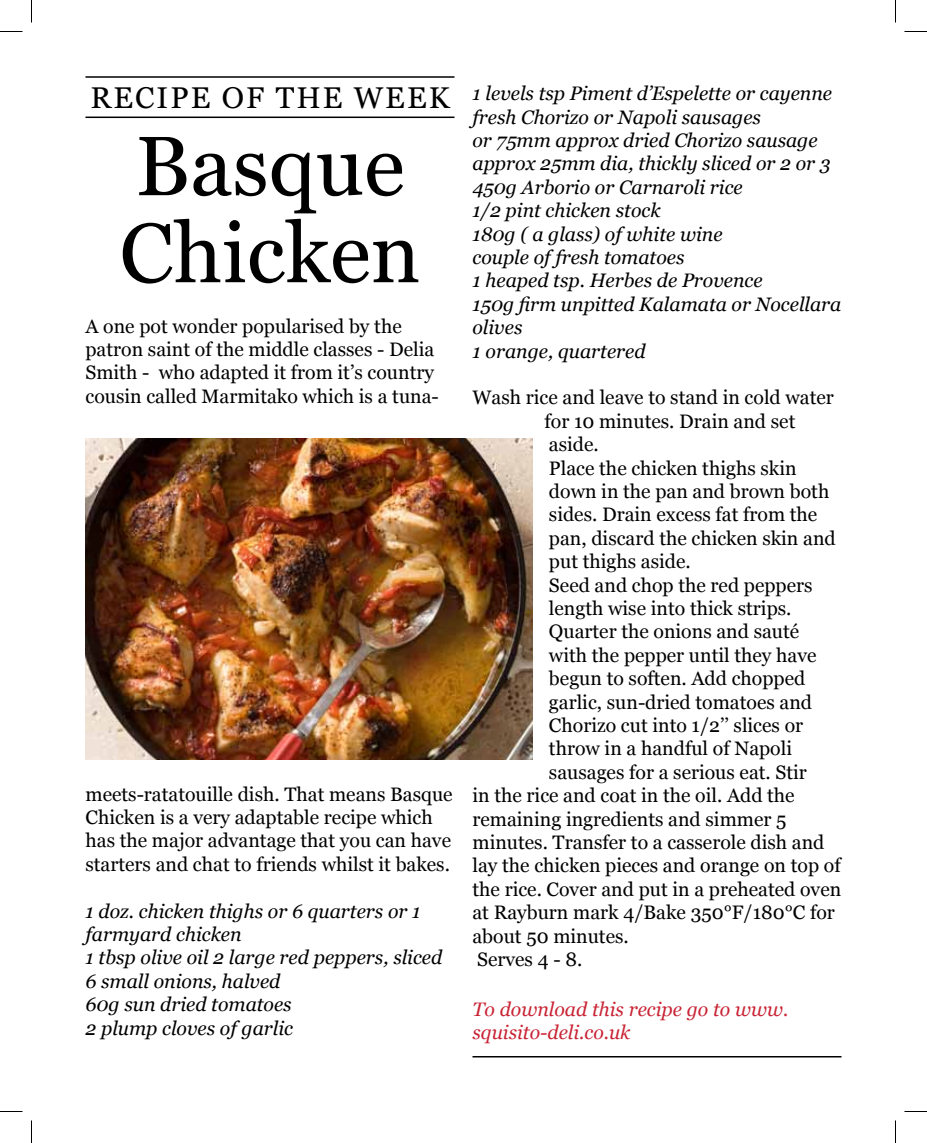
<style>
.page{position:relative;width:927px;height:1143px;background:#fff}
.page>*{position:absolute;margin:0;border:0;box-sizing:border-box;transform-origin:0 0}
.t1{font:84px/87px "Georgia";color:#000}
.t2{font:30px "Georgia";letter-spacing:.07em;color:#000}
.t3{font:19.5px/23.4px "Georgia";color:#000}
.t4{font:italic 19.5px/23.4px "Georgia";color:#000}
.t5{font:italic 19.5px/23.4px "Georgia";color:#c92435}
</style>
<div class="page">
<img style="left:86px;top:439px;width:447px;height:321px">
<hr style="left:86px;top:76px;width:368px;height:2px;background:#000">
<hr style="left:86px;top:117px;width:368px;height:1px;background:#000">
<hr style="left:472px;top:1056px;width:370px;height:2px;background:#000">
<svg style="left:0;top:31px;width:22px;height:1px"></svg>
<svg style="left:904px;top:31px;width:23px;height:1px"></svg>
<svg style="left:0;top:1111px;width:22px;height:1px"></svg>
<svg style="left:904px;top:1111px;width:23px;height:1px"></svg>
<svg style="left:31px;top:0;width:1px;height:22px"></svg>
<svg style="left:31px;top:1120px;width:1px;height:23px"></svg>
<svg style="left:895px;top:0;width:1px;height:22px"></svg>
<svg style="left:895px;top:1120px;width:1px;height:23px"></svg>
<h2 class="t2" style="left:90px;top:81px;width:361px">RECIPE OF THE WEEK</h2>
<h1 class="t1" style="left:120px;top:123px;width:302px">Basque<br>Chicken</h1>
<p class="t3" style="left:86px;top:314px;width:355px">A one pot wonder popularised by the patron saint of the middle classes - Delia Smith - who adapted it from it’s country cousin called Marmitako which is a tuna-</p>
<p class="t3" style="left:86px;top:782px;width:369px">meets-ratatouille dish. That means Basque Chicken is a very adaptable recipe which has the major advantage that you can have starters and chat to friends whilst it bakes.</p>
<p class="t4" style="left:86px;top:899px;width:358px">1 doz. chicken thighs or 6 quarters or 1 farmyard chicken<br>1 tbsp olive oil 2 large red peppers, sliced<br>6 small onions, halved<br>60g sun dried tomatoes<br>2 plump cloves of garlic</p>
<p class="t4" style="left:472px;top:82px;width:370px">1 levels tsp Piment d’Espelette or cayenne fresh Chorizo or Napoli sausages<br>or 75mm approx dried Chorizo sausage approx 25mm dia, thickly sliced or 2 or 3<br>450g Arborio or Carnaroli rice<br>1/2 pint chicken stock<br>180g ( a glass) of white wine<br>couple of fresh tomatoes<br>1 heaped tsp. Herbes de Provence<br>150g firm unpitted Kalamata or Nocellara olives<br>1 orange, quartered</p>
<p class="t3" style="left:472px;top:386px;width:363px">Wash rice and leave to stand in cold water</p>
<p class="t3" style="left:544px;top:409px;width:252px">for 10 minutes. Drain and set</p>
<p class="t3" style="left:549px;top:433px;width:51px">aside.</p>
<p class="t3" style="left:549px;top:456px;width:249px">Place the chicken thighs skin</p>
<p class="t3" style="left:549px;top:480px;width:282px">down in the pan and brown both</p>
<p class="t3" style="left:549px;top:503px;width:270px">sides. Drain excess fat from the</p>
<p class="t3" style="left:549px;top:526px;width:288px">pan, discard the chicken skin and</p>
<p class="t3" style="left:549px;top:550px;width:143px">put thighs aside.</p>
<p class="t3" style="left:549px;top:573px;width:265px">Seed and chop the red peppers</p>
<p class="t3" style="left:549px;top:597px;width:244px">length wise into thick strips.</p>
<p class="t3" style="left:549px;top:620px;width:252px">Quarter the onions and sauté</p>
<p class="t3" style="left:549px;top:643px;width:269px">with the pepper until they have</p>
<p class="t3" style="left:549px;top:667px;width:258px">begun to soften. Add chopped</p>
<p class="t3" style="left:549px;top:690px;width:265px">garlic, sun-dried tomatoes and</p>
<p class="t3" style="left:549px;top:714px;width:256px">Chorizo cut into 1/2’’ slices or</p>
<p class="t3" style="left:549px;top:737px;width:245px">throw in a handful of Napoli</p>
<p class="t3" style="left:549px;top:760px;width:259px">sausages for a serious eat. Stir</p>
<p class="t3" style="left:472px;top:784px;width:324px">in the rice and coat in the oil. Add the</p>
<p class="t3" style="left:472px;top:807px;width:315px">remaining ingredients and simmer 5</p>
<p class="t3" style="left:472px;top:831px;width:353px">minutes. Transfer to a casserole dish and</p>
<p class="t3" style="left:472px;top:854px;width:370px">lay the chicken pieces and orange on top of</p>
<p class="t3" style="left:472px;top:877px;width:370px">the rice. Cover and put in a preheated oven</p>
<p class="t3" style="left:472px;top:901px;width:364px">at Rayburn mark 4/Bake 350°F/180°C for</p>
<p class="t3" style="left:472px;top:924px;width:158px">about 50 minutes.</p>
<p class="t3" style="left:477px;top:948px;width:107px">Serves 4 - 8.</p>
<p class="t5" style="left:472px;top:997px;width:317px">To download this recipe go to www. squisito-deli.co.uk</p>
</div>
